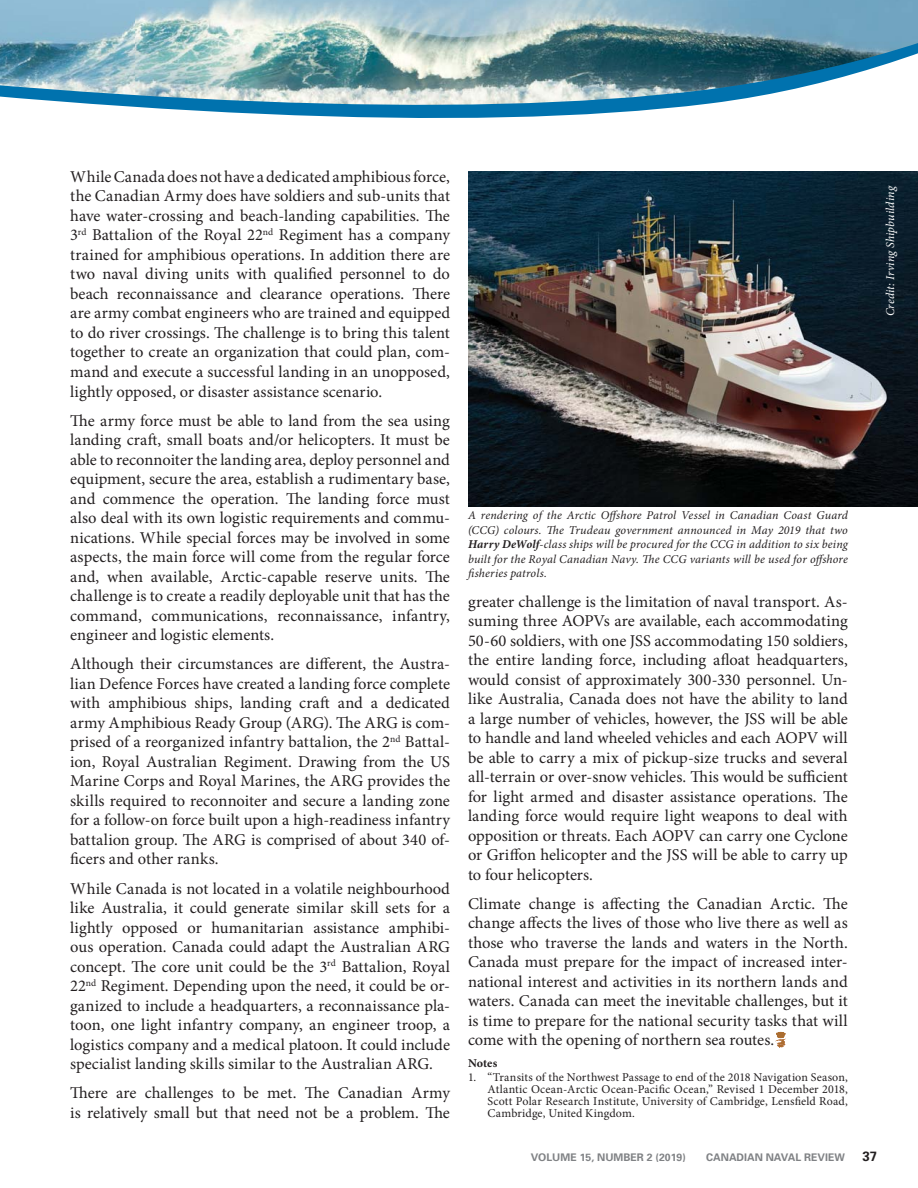
<style>
.page{position:relative;width:918px;height:1188px;background:#fff}
.page>*{position:absolute;margin:0;border:0;box-sizing:border-box;transform-origin:0 0}
.t1{font:16.5px/19.5px "Minion Pro";color:#231f20;text-align:justify}
.t2{font:700 13.5px "Univers";color:#231f20}
.t3{font:italic 12px/14.4px "Minion Pro";letter-spacing:.01em;color:#231f20;text-align:justify}
.t4{font:12px/12px "Minion Pro";letter-spacing:.01em;color:#231f20;text-align:justify}
.t5{font:italic 12px "Minion Pro";letter-spacing:.01em;color:#fff}
.t6{font:700 12px "Minion Pro";color:#231f20}
.t7{font:700 10.5px "Univers";color:#808285}
.s1{font-weight:700}
</style>
<div class="page">
<img style="left:0;top:0;width:918px;height:118px">
<img style="left:468px;top:171px;width:450px;height:335px">
<svg style="left:776px;top:1032px;width:10px;height:16px"></svg>
<p class="t1" style="left:70px;top:168px;width:381px">While Canada does not have a dedicated amphibious force, the Canadian Army does have soldiers and sub-units that have water-crossing and beach-landing capabilities. The 3<sup>rd</sup> Battalion of the Royal 22<sup>nd</sup> Regiment has a company trained for amphibious operations. In addition there are two naval diving units with qualified personnel to do beach reconnaissance and clearance operations. There are army combat engineers who are trained and equipped to do river crossings. The challenge is to bring this talent together to create an organization that could plan, com&shy;mand and execute a successful landing in an unopposed, lightly opposed, or disaster assistance scenario.</p>
<p class="t1" style="left:70px;top:412px;width:381px">The army force must be able to land from the sea using landing craft, small boats and/or helicopters. It must be able to reconnoiter the landing area, deploy personnel and equipment, secure the area, establish a rudimentary base, and commence the operation. The landing force must also deal with its own logistic requirements and commu&shy;nications. While special forces may be involved in some aspects, the main force will come from the regular force and, when available, Arctic-capable reserve units. The challenge is to create a readily deployable unit that has the command, communications, reconnaissance, infantry, engineer and logistic elements.</p>
<p class="t1" style="left:70px;top:656px;width:381px">Although their circumstances are different, the Austra&shy;lian Defence Forces have created a landing force complete with amphibious ships, landing craft and a dedicated army Amphibious Ready Group (ARG). The ARG is com&shy;prised of a reorganized infantry battalion, the 2<sup>nd</sup> Battal&shy;ion, Royal Australian Regiment. Drawing from the US Marine Corps and Royal Marines, the ARG provides the skills required to reconnoiter and secure a landing zone for a follow-on force built upon a high-readiness infantry battalion group. The ARG is comprised of about 340 of&shy;ficers and other ranks.</p>
<p class="t1" style="left:70px;top:880px;width:381px">While Canada is not located in a volatile neighbourhood like Australia, it could generate similar skill sets for a lightly opposed or humanitarian assistance amphibi&shy;ous operation. Canada could adapt the Australian ARG concept. The core unit could be the 3<sup>rd</sup> Battalion, Royal 22<sup>nd</sup> Regiment. Depending upon the need, it could be or&shy;ganized to include a headquarters, a reconnaissance pla&shy;toon, one light infantry company, an engineer troop, a logistics company and a medical platoon. It could include specialist landing skills similar to the Australian ARG.</p>
<p class="t1" style="left:70px;top:1085px;width:381px">There are challenges to be met. The Canadian Army is relatively small but that need not be a problem. The</p>
<p class="t5" style="left:886px;top:316px;width:131px;rotate:-90deg">Credit: Irving Shipbuilding</p>
<p class="t3" style="left:468px;top:509px;width:381px">A rendering of the Arctic Offshore Patrol Vessel in Canadian Coast Guard (CCG) colours. The Trudeau government announced in May 2019 that two <span class="s1">Harry DeWolf</span>-class ships will be procured for the CCG in addition to six being built for the Royal Canadian Navy. The CCG variants will be used for offshore fisheries patrols.</p>
<p class="t1" style="left:468px;top:593px;width:381px">greater challenge is the limitation of naval transport. As&shy;suming three AOPVs are available, each accommodating 50-60 soldiers, with one JSS accommodating 150 soldiers, the entire landing force, including afloat headquarters, would consist of approximately 300-330 personnel. Un&shy;like Australia, Canada does not have the ability to land a large number of vehicles, however, the JSS will be able to handle and land wheeled vehicles and each AOPV will be able to carry a mix of pickup-size trucks and several all-terrain or over-snow vehicles. This would be sufficient for light armed and disaster assistance operations. The landing force would require light weapons to deal with opposition or threats. Each AOPV can carry one Cyclone or Griffon helicopter and the JSS will be able to carry up to four helicopters.</p>
<p class="t1" style="left:468px;top:895px;width:381px">Climate change is affecting the Canadian Arctic. The change affects the lives of those who live there as well as those who traverse the lands and waters in the North.<br>Canada must prepare for the impact of increased inter&shy;national interest and activities in its northern lands and waters. Canada can meet the inevitable challenges, but it is time to prepare for the national security tasks that will come with the opening of northern sea routes.</p>
<p class="t6" style="left:468px;top:1058px;width:31px">Notes</p>
<p class="t4" style="left:488px;top:1072px;width:362px;text-indent:-20px">1. “Transits of the Northwest Passage to end of the 2018 Navigation Season, Atlantic Ocean-Arctic Ocean-Pacific Ocean,” Revised 1 December 2018, Scott Polar Research Institute, University of Cambridge, Lensfield Road, Cambridge, United Kingdom.</p>
<p class="t7" style="left:531px;top:1153px;width:157px">VOLUME 15, NUMBER 2 (2019)</p>
<p class="t7" style="left:706px;top:1153px;width:140px">CANADIAN NAVAL REVIEW</p>
<p class="t2" style="left:862px;top:1151px;width:17px">37</p>
</div>
